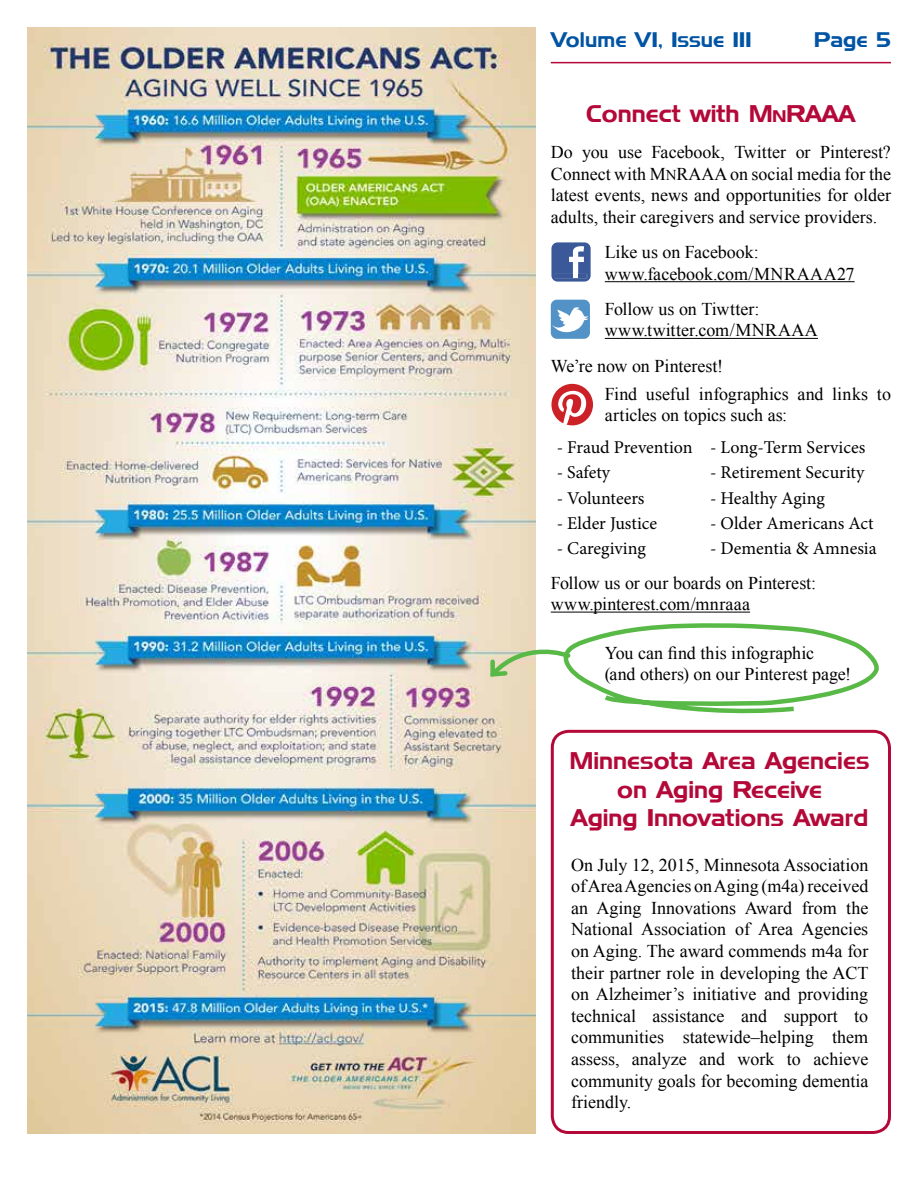
<style>
.page{position:relative;width:918px;height:1188px;background:#fff}
.page>*{position:absolute;margin:0;border:0;box-sizing:border-box;transform-origin:0 0}
.t1{font:24px/28.8px "Denmark";color:#b30838;text-align:center}
.t2{font:21px "Denmark";letter-spacing:.005em;color:#0054a3}
.t3{font:18px/21.6px "Times New Roman";color:#000}
.t4{font:18px "Minion Pro";color:#000}
.s1{font-size:16.8px}
.s2{font-style:inherit}
.s3{font-size:15px}
</style>
<div class="page">
<hr style="left:551px;top:62px;width:340px;height:1px;background:#b30838">
<hr style="left:605px;top:281px;width:250px;height:1px;background:#000">
<hr style="left:605px;top:338px;width:213px;height:1px;background:#000">
<hr style="left:551px;top:612px;width:199px;height:1px;background:#000">
<img style="left:27px;top:27px;width:509px;height:1107px">
<div style="left:551px;top:730px;width:340px;height:404px;border:3px solid #b30838;border-radius:17px"></div>
<svg style="left:551px;top:242px;width:40px;height:40px"></svg>
<hr style="left:556px;top:275px;width:17px;height:3px;background:#3b5999">
<svg style="left:551px;top:300px;width:39px;height:39px"></svg>
<svg style="left:551px;top:384px;width:42px;height:41px"></svg>
<svg style="left:486px;top:621px;width:393px;height:93px"></svg>
<p class="t2" style="left:551px;top:27px;width:202px">Volume VI, Issue III</p>
<p class="t2" style="left:814px;top:27px;width:78px">Page 5</p>
<h1 class="t1" style="left:586px;top:99px;width:271px">Connect with M<span class="s1">n</span>RAAA</h1>
<p class="t3" style="left:551px;top:141px;width:342px;text-align:justify">Do you use Facebook, Twitter or Pinterest?<br>Connect with <span class="s2">M</span><span class="s3">N</span><span class="s2">RAAA</span> on social media for the latest events, news and opportunities for older adults, their caregivers and service providers.</p>
<p class="t3" style="left:605px;top:241px;width:251px">Like us on Facebook: www.facebook.com/MNRAAA27</p>
<p class="t3" style="left:605px;top:298px;width:215px">Follow us on Tiwtter: www.twitter.com/MNRAAA</p>
<p class="t3" style="left:605px;top:351px;width:288px;line-height:28.3px;text-indent:-54px">We’re now on Pinterest!<br>Find useful infographics and links to</p>
<p class="t3" style="left:605px;top:404px;width:184px">articles on topics such as:</p>
<p class="t4" style="left:557px;top:436px;width:310px">- Fraud Prevention - Long-Term Services</p>
<p class="t4" style="left:557px;top:461px;width:55px">- Safety</p>
<p class="t4" style="left:710px;top:461px;width:156px">- Retirement Security</p>
<p class="t4" style="left:557px;top:486px;width:89px">- Volunteers</p>
<p class="t4" style="left:710px;top:486px;width:116px">- Healthy Aging</p>
<p class="t4" style="left:557px;top:511px;width:102px">- Elder Justice</p>
<p class="t4" style="left:710px;top:511px;width:165px">- Older Americans Act</p>
<p class="t4" style="left:557px;top:536px;width:91px">- Caregiving</p>
<p class="t4" style="left:710px;top:536px;width:168px">- Dementia &amp; Amnesia</p>
<p class="t3" style="left:551px;top:571px;width:267px">Follow us or our boards on Pinterest: www.pinterest.com/mnraaa</p>
<p class="t3" style="left:605px;top:642px;width:248px">You can find this infographic<br>(and others) on our Pinterest page!</p>
<h1 class="t1" style="left:570px;top:746px;width:301px">Minnesota Area Agencies on Aging Receive<br>Aging Innovations Award</h1>
<p class="t3" style="left:571px;top:853px;width:299px;text-align:justify">On July 12, 2015, Minnesota Association of Area Agencies on Aging (m4a) received an Aging Innovations Award from the National Association of Area Agencies on Aging. The award commends m4a for their partner role in developing the ACT on Alzheimer’s initiative and providing technical assistance and support to communities statewide–helping them assess, analyze and work to achieve community goals for becoming dementia friendly.</p>
</div>
